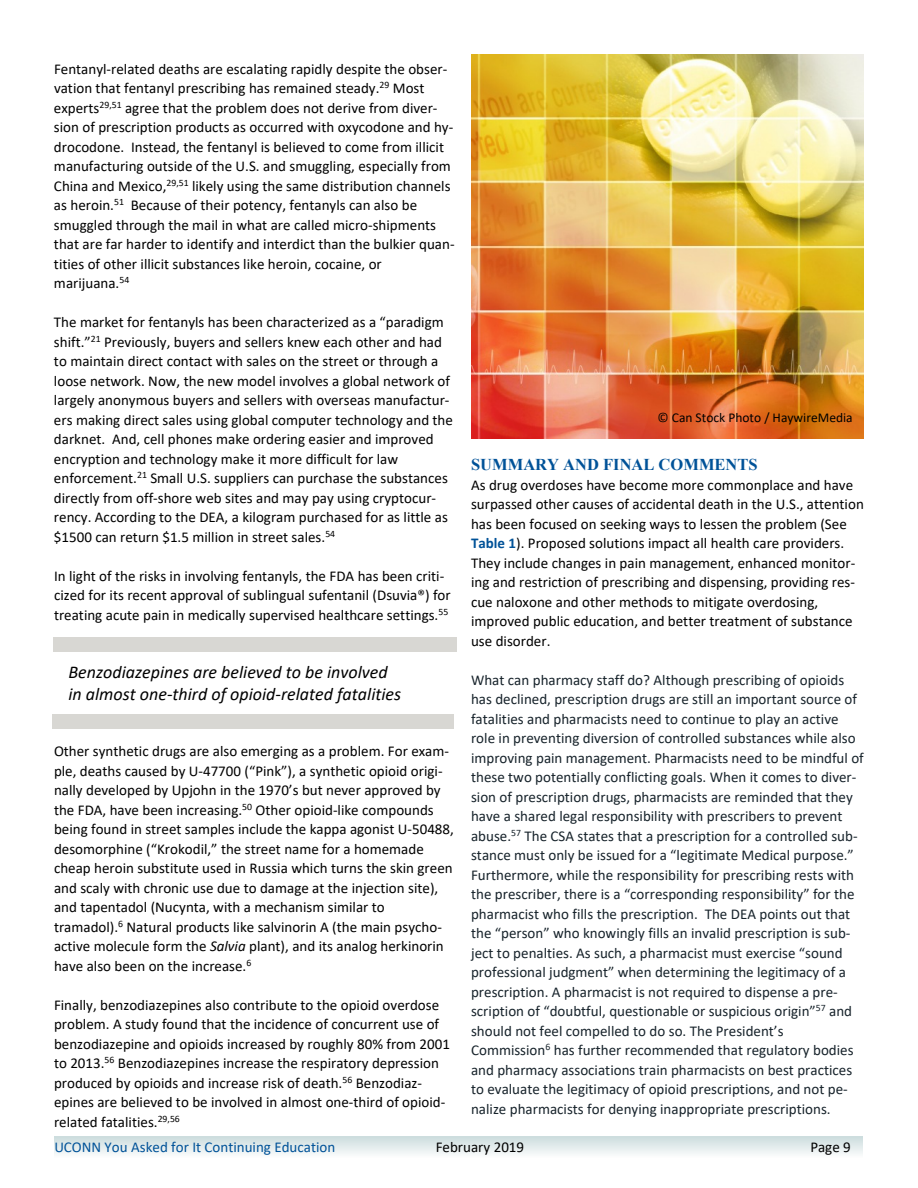
<style>
.page{position:relative;width:918px;height:1188px;background:#fff}
.page>*{position:absolute;margin:0;border:0;box-sizing:border-box;transform-origin:0 0}
.t1{font:italic 18px/22px "Calibri";color:#000}
.t2{font:700 16.5px "Times New Roman";color:#005298}
.t3{font:15px/19.5px "Calibri";color:#000}
.t4{font:15px/19.5px "Calibri";color:#17232b}
.t5{font:15px "Calibri";color:#005298}
.t6{font:13.5px "Calibri";color:#000}
.s1{font-weight:700;color:#005298}
.s2{font-style:italic}
</style>
<div class="page">
<div style="left:54px;top:1137px;width:809px;height:20px;background:linear-gradient(to bottom,#cdddde,#f8fafa)"></div>
<img style="left:471px;top:54px;width:393px;height:384px">
<div style="left:53px;top:637px;width:404px;height:15px;background:#d8d7d3"></div>
<div style="left:53px;top:714px;width:401px;height:15px;background:#d8d7d3"></div>
<p class="t3" style="left:54px;top:60px;width:402px">Fentanyl-related deaths are escalating rapidly despite the obser&shy;vation that fentanyl prescribing has remained steady.<sup>29</sup> Most experts<sup>29,51</sup> agree that the problem does not derive from diver&shy;sion of prescription products as occurred with oxycodone and hy&shy;drocodone. Instead, the fentanyl is believed to come from illicit manufacturing outside of the U.S. and smuggling, especially from China and Mexico,<sup>29,51</sup> likely using the same distribution channels as heroin.<sup>51</sup> Because of their potency, fentanyls can also be smuggled through the mail in what are called micro-shipments that are far harder to identify and interdict than the bulkier quan&shy;tities of other illicit substances like heroin, cocaine, or marijuana.<sup>54</sup></p>
<p class="t3" style="left:54px;top:314px;width:401px">The market for fentanyls has been characterized as a “paradigm shift.”<sup>21</sup> Previously, buyers and sellers knew each other and had to maintain direct contact with sales on the street or through a loose network. Now, the new model involves a global network of largely anonymous buyers and sellers with overseas manufactur&shy;ers making direct sales using global computer technology and the darknet. And, cell phones make ordering easier and improved encryption and technology make it more difficult for law enforcement.<sup>21</sup> Small U.S. suppliers can purchase the substances directly from off-shore web sites and may pay using cryptocur&shy;rency. According to the DEA, a kilogram purchased for as little as $1500 can return $1.5 million in street sales.<sup>54</sup></p>
<p class="t3" style="left:54px;top:567px;width:398px">In light of the risks in involving fentanyls, the FDA has been criti&shy;cized for its recent approval of sublingual sufentanil (Dsuvia®) for treating acute pain in medically supervised healthcare settings.<sup>55</sup></p>
<p class="t6" style="left:657px;top:412px;width:197px">© Can Stock Photo / HaywireMedia</p>
<p class="t2" style="left:471px;top:459px;width:288px">SUMMARY AND FINAL COMMENTS</p>
<p class="t3" style="left:471px;top:476px;width:394px">As drug overdoses have become more commonplace and have surpassed other causes of accidental death in the U.S., attention has been focused on seeking ways to lessen the problem (See <span class="s1">Table 1</span>). Proposed solutions impact all health care providers.<br>They include changes in pain management, enhanced monitor&shy;ing and restriction of prescribing and dispensing, providing res&shy;cue naloxone and other methods to mitigate overdosing, improved public education, and better treatment of substance use disorder.</p>
<p class="t4" style="left:471px;top:671px;width:394px">What can pharmacy staff do? Although prescribing of opioids has declined, prescription drugs are still an important source of fatalities and pharmacists need to continue to play an active role in preventing diversion of controlled substances while also improving pain management. Pharmacists need to be mindful of these two potentially conflicting goals. When it comes to diver&shy;sion of prescription drugs, pharmacists are reminded that they have a shared legal responsibility with prescribers to prevent abuse.<sup>57</sup> The CSA states that a prescription for a controlled sub&shy;stance must only be issued for a “legitimate Medical purpose.” Furthermore, while the responsibility for prescribing rests with the prescriber, there is a “corresponding responsibility” for the pharmacist who fills the prescription. The DEA points out that the “person” who knowingly fills an invalid prescription is sub&shy;ject to penalties. As such, a pharmacist must exercise “sound professional judgment” when determining the legitimacy of a prescription. A pharmacist is not required to dispense a pre&shy;scription of “doubtful, questionable or suspicious origin”<sup>57</sup> and should not feel compelled to do so. The President’s Commission<sup>6</sup> has further recommended that regulatory bodies and pharmacy associations train pharmacists on best practices to evaluate the legitimacy of opioid prescriptions, and not pe&shy;nalize pharmacists for denying inappropriate prescriptions.</p>
<p class="t1" style="left:68px;top:663px;width:334px">Benzodiazepines are believed to be involved in almost one-third of opioid-related fatalities</p>
<p class="t3" style="left:54px;top:742px;width:401px">Other synthetic drugs are also emerging as a problem. For exam&shy;ple, deaths caused by U-47700 (“Pink”), a synthetic opioid origi&shy;nally developed by Upjohn in the 1970’s but never approved by the FDA, have been increasing.<sup>50</sup> Other opioid-like compounds being found in street samples include the kappa agonist U-50488, desomorphine (“Krokodil,” the street name for a homemade cheap heroin substitute used in Russia which turns the skin green and scaly with chronic use due to damage at the injection site), and tapentadol (Nucynta, with a mechanism similar to tramadol).<sup>6</sup> Natural products like salvinorin A (the main psycho&shy;active molecule form the <span class="s2">Salvia</span> plant), and its analog herkinorin have also been on the increase.<sup>6</sup></p>
<p class="t3" style="left:54px;top:996px;width:398px">Finally, benzodiazepines also contribute to the opioid overdose problem. A study found that the incidence of concurrent use of benzodiazepine and opioids increased by roughly 80% from 2001 to 2013.<sup>56</sup> Benzodiazepines increase the respiratory depression produced by opioids and increase risk of death.<sup>56</sup> Benzodiaz&shy;epines are believed to be involved in almost one-third of opioid&shy;related fatalities.<sup>29,56</sup></p>
<p class="t5" style="left:54px;top:1141px;width:283px">UCONN You Asked for It Continuing Education</p>
<p class="t3" style="left:436px;top:1138px;width:90px">February 2019</p>
<p class="t3" style="left:810px;top:1138px;width:42px">Page 9</p>
</div>
